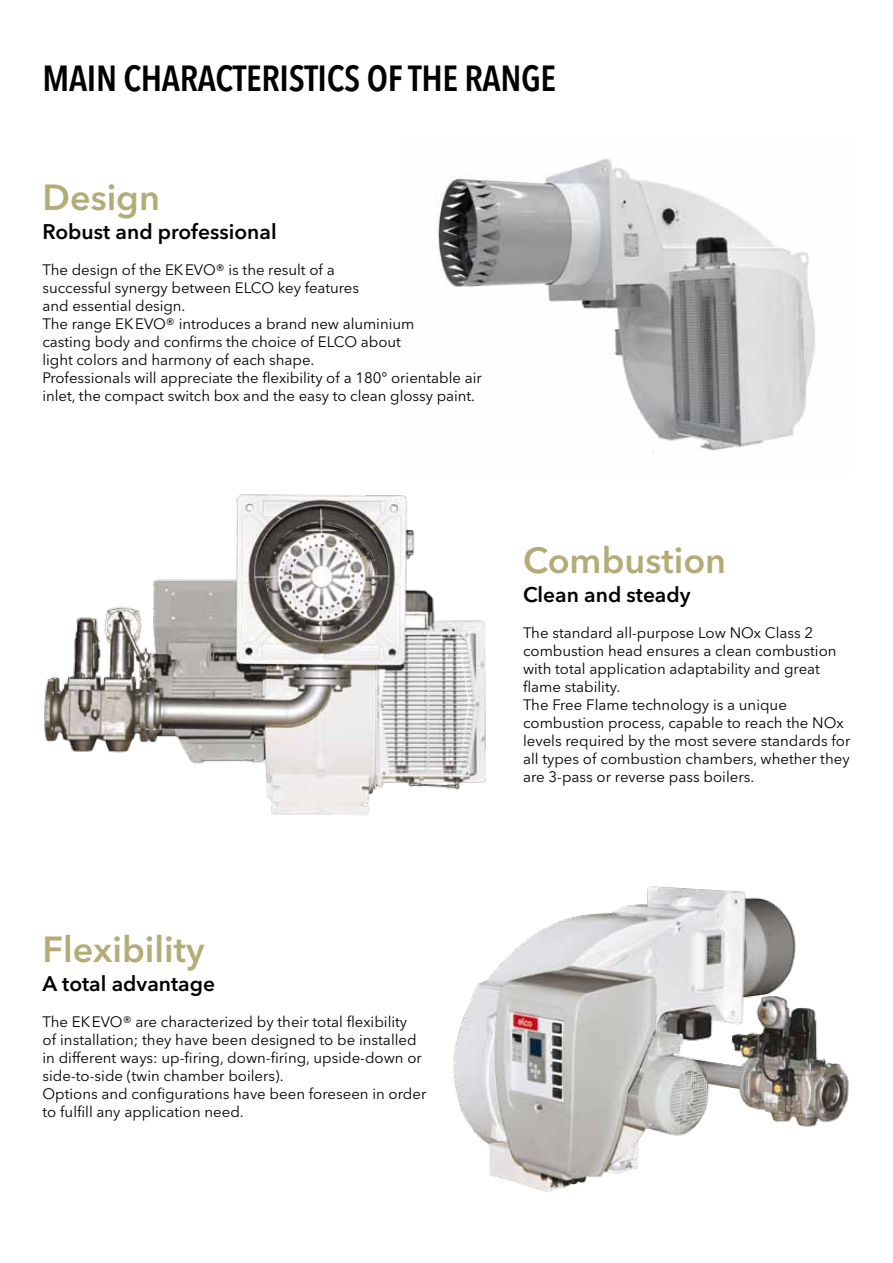
<style>
.page{position:relative;width:893px;height:1263px;background:#fff}
.page>*{position:absolute;margin:0;border:0;box-sizing:border-box;transform-origin:0 0}
.t1{font:600 condensed 36px "Avenir Next LT Pro";letter-spacing:-.01em;color:#000}
.t2{font:600 36px "Avenir Next LT Pro";color:#b4ac78}
.t3{font:600 21px "Avenir Next LT Pro";color:#000}
.t4{font:15px/18px "Avenir Next LT Pro";color:#000}
</style>
<div class="page">
<img style="left:437px;top:158px;width:378px;height:295px">
<img style="left:453px;top:886px;width:396px;height:306px">
<img style="left:44px;top:494px;width:442px;height:322px">
<h1 class="t1" style="left:43px;top:56px;width:515px">MAIN CHARACTERISTICS OF THE RANGE</h1>
<h1 class="t2" style="left:43px;top:175px;width:119px">Design</h1>
<h2 class="t3" style="left:43px;top:219px;width:236px">Robust and professional</h2>
<p class="t4" style="left:43px;top:261px;width:441px">The design of the EKEVO® is the result of a<br>successful synergy between ELCO key features<br>and essential design.<br>The range EKEVO® introduces a brand new aluminium<br>casting body and confirms the choice of ELCO about<br>light colors and harmony of each shape.<br>Professionals will appreciate the flexibility of a 180° orientable air inlet, the compact switch box and the easy to clean glossy paint.</p>
<h1 class="t2" style="left:523px;top:538px;width:205px">Combustion</h1>
<h2 class="t3" style="left:523px;top:582px;width:169px">Clean and steady</h2>
<p class="t4" style="left:523px;top:624px;width:329px">The standard all-purpose Low NOx Class 2 combustion head ensures a clean combustion with total application adaptability and great flame stability.<br>The Free Flame technology is a unique combustion process, capable to reach the NOx levels required by the most severe standards for all types of combustion chambers, whether they are 3-pass or reverse pass boilers.</p>
<h1 class="t2" style="left:43px;top:927px;width:164px">Flexibility</h1>
<h2 class="t3" style="left:43px;top:971px;width:174px">A total advantage</h2>
<p class="t4" style="left:43px;top:1013px;width:385px">The EKEVO® are characterized by their total flexibility<br>of installation; they have been designed to be installed in different ways: up-firing, down-firing, upside-down or side-to-side (twin chamber boilers).<br>Options and configurations have been foreseen in order to fulfill any application need.</p>
</div>
